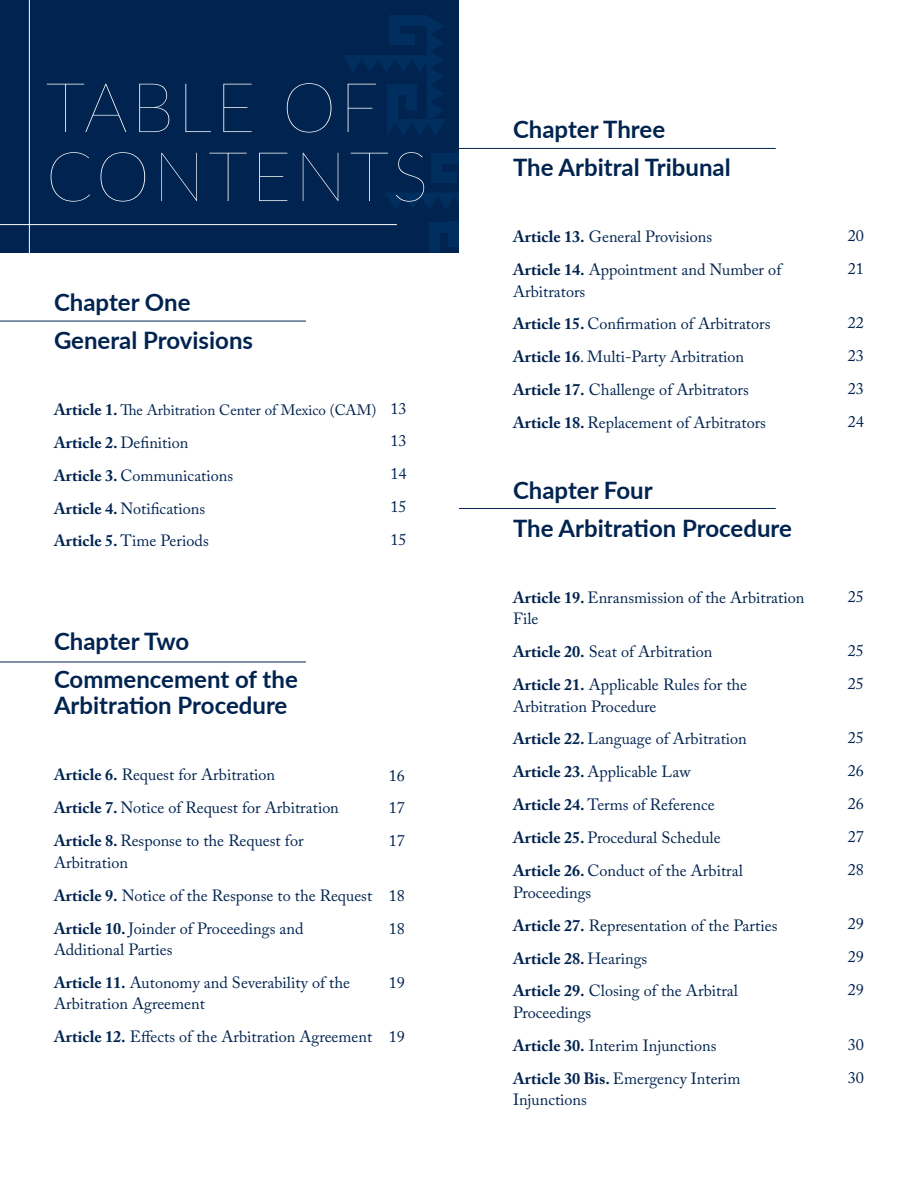
<style>
.page{position:relative;width:918px;height:1188px;background:#fff}
.page>*{position:absolute;margin:0;border:0;box-sizing:border-box;transform-origin:0 0}
.t1{font:100 69px/69px "Lato";letter-spacing:.05em;color:#fff}
.t2{font:700 24px/37.8px "Lato";color:#00234f}
.t3{font:16.2px/33px "Adobe Caslon Pro";color:#00234f}
.t4{font:15px "Adobe Caslon Pro";color:#00234f}
.s1{font-weight:700;font-size:16.2px}
.s2{font-weight:700}
</style>
<div class="page">
<div style="left:0;top:0;width:459px;height:253px;background:#00234f"></div>
<svg style="left:386px;top:193px;width:73px;height:16px"></svg>
<div style="left:430px;top:222px;width:10px;height:31px;background:#002e5e"></div>
<div style="left:449px;top:222px;width:10px;height:25px;background:#002e5e"></div>
<div style="left:432px;top:222px;width:25px;height:10px;background:#002e5e"></div>
<div style="left:432px;top:153px;width:27px;height:10px;background:#002e5e"></div>
<div style="left:432px;top:172px;width:25px;height:10px;background:#002e5e"></div>
<div style="left:432px;top:155px;width:10px;height:25px;background:#002e5e"></div>
<svg style="left:343px;top:16px;width:102px;height:119px"></svg>
<div style="left:387px;top:84px;width:10px;height:38px;background:#002e5e"></div>
<div style="left:406px;top:84px;width:10px;height:25px;background:#002e5e"></div>
<div style="left:389px;top:84px;width:25px;height:11px;background:#002e5e"></div>
<div style="left:389px;top:15px;width:38px;height:11px;background:#002e5e"></div>
<div style="left:389px;top:34px;width:25px;height:11px;background:#002e5e"></div>
<div style="left:389px;top:17px;width:10px;height:25px;background:#002e5e"></div>
<hr style="left:0;top:321px;width:306px;height:1px;background:#00234f">
<hr style="left:0;top:662px;width:306px;height:1px;background:#00234f">
<hr style="left:459px;top:508px;width:317px;height:1px;background:#00234f">
<hr style="left:459px;top:148px;width:317px;height:1px;background:#00234f">
<hr style="left:0;top:224px;width:397px;height:1px;background:#fff">
<hr style="left:29px;top:0;width:1px;height:261px;background:#fff">
<h1 class="t1" style="left:46px;top:71px;width:384px">TABLE OF<br>CONTENTS</h1>
<h2 class="t2" style="left:54px;top:282px;width:201px">Chapter One<br>General Provisions</h2>
<p class="t4" style="left:54px;top:401px;width:324px"><span class="s1">Article 1.</span> The Arbitration Center of Mexico (CAM)</p>
<p class="t3" style="left:54px;top:426px;width:181px"><span class="s2">Article 2.</span> Definition<br><span class="s2">Article 3.</span> Communications<br><span class="s2">Article 4.</span> Notifications<br><span class="s2">Article 5.</span> Time Periods</p>
<p class="t3" style="left:390px;top:391px;width:18px;text-align:justify">13<br>13<br>14<br>15<br>15</p>
<h2 class="t2" style="left:54px;top:622px;width:245px">Chapter Two<br>Commencement of the</h2>
<h2 class="t2" style="left:54px;top:686px;width:235px">Arbitration Procedure</h2>
<p class="t3" style="left:54px;top:758px;width:286px"><span class="s2">Article 6.</span> Request for Arbitration<br><span class="s2">Article 7.</span> Notice of Request for Arbitration<br><span class="s2">Article 8.</span> Response to the Request for</p>
<p class="t3" style="left:54px;top:846px;width:320px">Arbitration<br><span class="s2">Article 9.</span> Notice of the Response to the Request<br><span class="s2">Article 10.</span> Joinder of Proceedings and</p>
<p class="t3" style="left:54px;top:933px;width:298px">Additional Parties<br><span class="s2">Article 11.</span> Autonomy and Severability of the</p>
<p class="t3" style="left:54px;top:987px;width:320px">Arbitration Agreement<br><span class="s2">Article 12.</span> Effects of the Arbitration Agreement</p>
<p class="t3" style="left:389px;top:758px;width:18px;text-align:justify">16<br>17<br>17</p>
<p class="t3" style="left:389px;top:879px;width:18px">18<br>18</p>
<p class="t3" style="left:389px;top:966px;width:18px">19</p>
<p class="t3" style="left:389px;top:1020px;width:18px">19</p>
<h2 class="t2" style="left:513px;top:110px;width:219px">Chapter Three<br>The Arbitral Tribunal</h2>
<p class="t3" style="left:513px;top:220px;width:270px"><span class="s2">Article 13.</span> General Provisions<br><span class="s2">Article 14.</span> Appointment and Number of</p>
<p class="t3" style="left:513px;top:274px;width:259px">Arbitrators<br><span class="s2">Article 15.</span> Confirmation of Arbitrators <span class="s2">Article 16</span>. Multi-Party Arbitration <span class="s2">Article 17.</span> Challenge of Arbitrators <span class="s2">Article 18.</span> Replacement of Arbitrators</p>
<h2 class="t2" style="left:513px;top:470px;width:281px">Chapter Four<br>The Arbitration Procedure</h2>
<p class="t3" style="left:513px;top:586px;width:293px;line-height:21.5px"><span class="s2">Article 19.</span> Enransmission of the Arbitration<br>File</p>
<p class="t3" style="left:513px;top:635px;width:236px"><span class="s2">Article 20.</span> Seat of Arbitration<br><span class="s2">Article 21.</span> Applicable Rules for the</p>
<p class="t3" style="left:513px;top:689px;width:235px">Arbitration Procedure<br><span class="s2">Article 22.</span> Language of Arbitration<br><span class="s2">Article 23.</span> Applicable Law<br><span class="s2">Article 24.</span> Terms of Reference<br><span class="s2">Article 25.</span> Procedural Schedule<br><span class="s2">Article 26.</span> Conduct of the Arbitral</p>
<p class="t3" style="left:513px;top:876px;width:266px">Proceedings<br><span class="s2">Article 27.</span> Representation of the Parties<br><span class="s2">Article 28.</span> Hearings<br><span class="s2">Article 29.</span> Closing of the Arbitral</p>
<p class="t3" style="left:513px;top:996px;width:229px">Proceedings<br><span class="s2">Article 30.</span> Interim Injunctions<br><span class="s2">Article 30 Bis.</span> Emergency Interim</p>
<p class="t3" style="left:513px;top:1083px;width:75px">Injunctions</p>
<p class="t3" style="left:848px;top:219px;width:18px">20<br>21</p>
<p class="t3" style="left:848px;top:306px;width:18px;text-align:justify">22<br>23<br>23<br>24</p>
<p class="t3" style="left:848px;top:580px;width:18px">25</p>
<p class="t3" style="left:848px;top:634px;width:18px">25<br>25</p>
<p class="t3" style="left:848px;top:721px;width:18px;text-align:justify">25<br>26<br>26<br>27<br>28</p>
<p class="t3" style="left:848px;top:907px;width:18px;text-align:justify">29<br>29<br>29</p>
<p class="t3" style="left:848px;top:1028px;width:18px">30<br>30</p>
</div>
